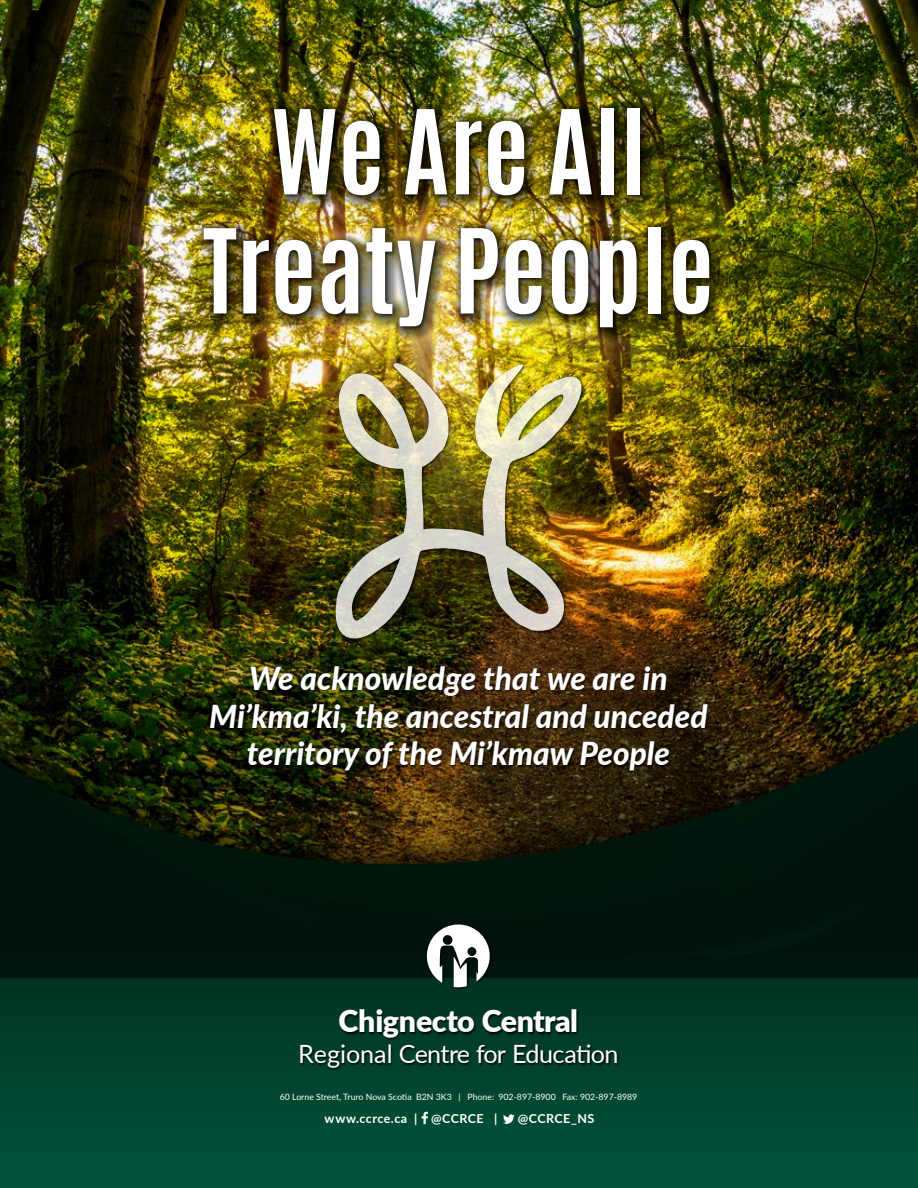
<style>
.page{position:relative;width:918px;height:1188px;background:#fff}
.page>*{position:absolute;margin:0;border:0;box-sizing:border-box;transform-origin:0 0}
.t1{font:700 99.3px/119.1px "Antonio";color:#fff;text-align:center}
.t2{font:italic 800 31.65px/38px "Lato";color:#fff;text-align:center}
.t3{font:900 30.3px "Lato";letter-spacing:-.02em;color:#fff}
.t4{font:25.2px "Lato";letter-spacing:-.025em;color:#fff}
.t5{font:700 12.45px "Lato";letter-spacing:.035em;color:#fff}
.t6{font:8.7px "Lato";color:#fff}
</style>
<div class="page">
<svg style="left:0;top:977px;width:918px;height:211px;background:#004430"></svg>
<img style="left:0;top:0;width:918px;height:963px">
<img style="left:296px;top:922px;width:326px;height:151px">
<svg style="left:427px;top:924px;width:63px;height:63px"></svg>
<svg style="left:422px;top:1112px;width:6px;height:12px"></svg>
<svg style="left:503px;top:1114px;width:12px;height:10px"></svg>
<img style="left:188px;top:660px;width:543px;height:138px">
<img style="left:333px;top:360px;width:252px;height:284px">
<img style="left:197px;top:97px;width:526px;height:261px">
<p class="t1" style="left:203px;top:94px;width:513px">We Are All<br>Treaty People</p>
<p class="t2" style="left:209px;top:658px;width:500px">We acknowledge that we are in<br>Mi’kma’ki, the ancestral and unceded territory of the Mi’kmaw People</p>
<p class="t3" style="left:339px;top:998px;width:241px">Chignecto Central</p>
<p class="t4" style="left:298px;top:1036px;width:322px">Regional Centre for Education</p>
<p class="t6" style="left:280px;top:1090px;width:359px">60 Lorne Street, Truro Nova Scotia B2N 3K3 | Phone: 902-897-8900 Fax: 902-897-8989</p>
<p class="t5" style="left:325px;top:1109px;width:174px">www.ccrce.ca | @CCRCE |</p>
<p class="t5" style="left:518px;top:1109px;width:78px">@CCRCE_NS</p>
</div>
